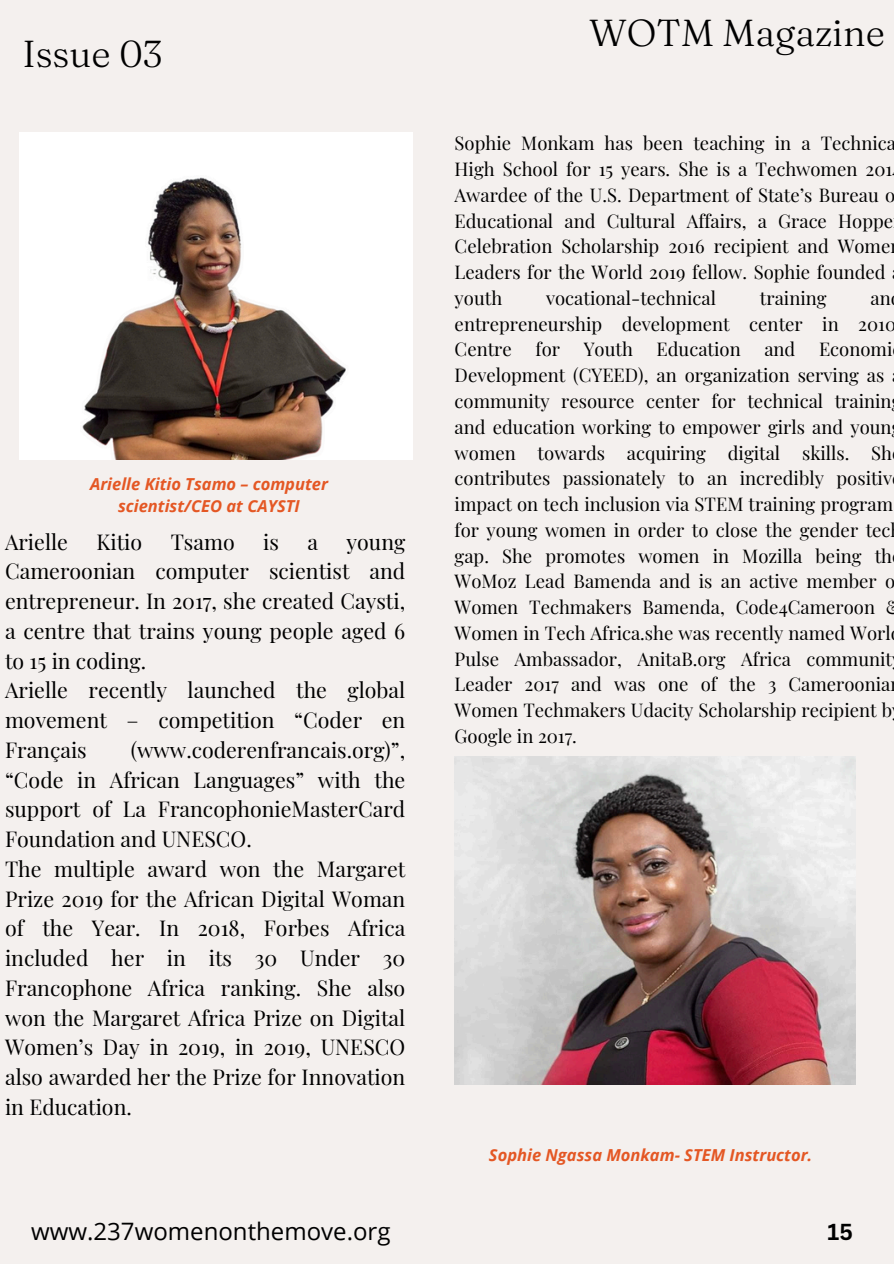
<style>
.page{position:relative;width:894px;height:1264px;background:#fff}
.page>*{position:absolute;margin:0;border:0;box-sizing:border-box;transform-origin:0 0}
.t1{font:300 37.5px "Fraunces 9 pt";color:#000}
.t2{font:24px "Open Sans";color:#000}
.t3{font:700 22.5px "Canva Sans";color:#000}
.t4{font:21.3px/29.7px "Playfair Display";color:#000}
.t5{font:18.45px/25.8px "Playfair Display";color:#000}
.t6{font:italic 700 16.5px/22.5px "Open Sans";color:#e45724;text-align:center}
</style>
<div class="page">
<div style="left:0;top:0;width:893px;height:1263px;background:#f4f0ee"></div>
<img style="left:454px;top:756px;width:401px;height:328px">
<img style="left:20px;top:132px;width:392px;height:328px">
<h1 class="t1" style="left:22px;top:30px;width:141px">Issue 03</h1>
<p class="t6" style="left:90px;top:472px;width:239px">Arielle Kitio Tsamo – computer scientist/CEO at CAYSTI</p>
<p class="t4" style="left:5px;top:526px;width:64px">Arielle</p>
<p class="t4" style="left:96px;top:526px;width:47px">Kitio</p>
<p class="t4" style="left:171px;top:526px;width:66px">Tsamo</p>
<p class="t4" style="left:263px;top:526px;width:17px">is</p>
<p class="t4" style="left:307px;top:526px;width:12px">a</p>
<p class="t4" style="left:5px;top:526px;width:402px;text-indent:341px">young<br>Cameroonian computer scientist and entrepreneur. In 2017, she created Caysti, a centre that trains young people aged 6 to 15 in coding.<br>Arielle recently launched the global movement – competition “Coder en<br>Français</p>
<p class="t4" style="left:5px;top:734px;width:402px;text-indent:126px">(www.coderenfrancais.org)”, “Code in African Languages” with the support of La FrancophonieMasterCard Foundation and UNESCO.<br>The multiple award won the Margaret Prize 2019 for the African Digital Woman of the Year. In 2018, Forbes Africa included her in its 30 Under 30<br>Francophone Africa ranking. She also won the Margaret Africa Prize on Digital Women’s Day in 2019, in 2019, UNESCO also awarded her the Prize for Innovation in Education.</p>
<h1 class="t1" style="left:589px;top:9px;width:297px">WOTM Magazine</h1>
<p class="t5" style="left:454px;top:130px;width:443px">Sophie Monkam has been teaching in a Technica High School for 15 years. She is a Techwomen 201<br>Awardee of the U.S. Department of State’s Bureau o Educational and Cultural Affairs, a Grace Hoppe Celebration Scholarship 2016 recipient and Wome Leaders for the World 2019 fellow. Sophie founded youth</p>
<p class="t5" style="left:546px;top:284px;width:171px">vocational-technical</p>
<p class="t5" style="left:759px;top:284px;width:68px">training</p>
<p class="t5" style="left:454px;top:284px;width:443px;text-indent:415px">an entrepreneurship development center in 2010<br>Centre</p>
<p class="t5" style="left:535px;top:336px;width:26px">for</p>
<p class="t5" style="left:583px;top:336px;width:51px">Youth</p>
<p class="t5" style="left:656px;top:336px;width:86px">Education</p>
<p class="t5" style="left:764px;top:336px;width:32px">and</p>
<p class="t5" style="left:454px;top:336px;width:442px;text-indent:364px">Economi Development (CYEED), an organization serving as community resource center for technical trainin and education working to empower girls and youn women towards acquiring digital skills. Sh contributes passionately to an incredibly positiv impact on tech inclusion via STEM training program for young women in order to close the gender tec gap. She promotes women in Mozilla being th WoMoz Lead Bamenda and is an active member o Women Techmakers Bamenda, Code4Cameroon Women in Tech Africa.she was recently named Worl Pulse Ambassador, AnitaB.org Africa communit Leader 2017 and was one of the 3 Cameroonia Women Techmakers Udacity Scholarship recipient b Google in 2017.</p>
<p class="t6" style="left:489px;top:1142px;width:325px">Sophie Ngassa Monkam- STEM Instructor.</p>
<p class="t2" style="left:31px;top:1214px;width:361px">www.237womenonthemove.org</p>
<h3 class="t3" style="left:827px;top:1216px;width:27px">15</h3>
</div>
